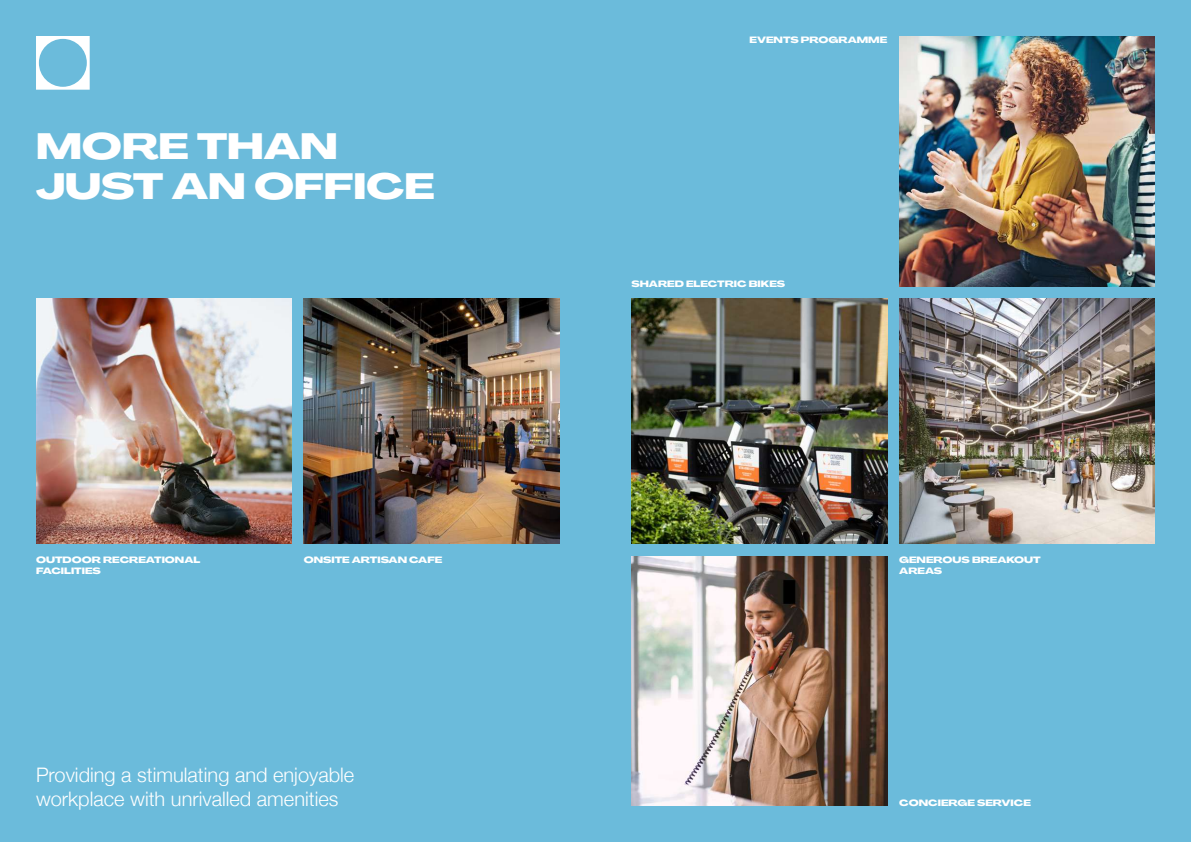
<style>
.page{position:relative;width:1191px;height:842px;background:#6bbbdb}
.page>*{position:absolute;margin:0;border:0;box-sizing:border-box;transform-origin:0 0}
.t1{font:800 36px/40px "Agrandir Grand";color:#fff}
.t2{font:300 20px/24px "Helvetica Neue";color:#fff}
.t3{font:800 9px/10.8px "Agrandir Grand";color:#fff}
</style>
<div class="page">
<svg style="left:36px;top:36px;width:54px;height:54px"></svg>
<img style="left:631px;top:299px;width:256px;height:244px">
<img style="left:899px;top:299px;width:256px;height:244px">
<img style="left:304px;top:299px;width:255px;height:244px">
<img style="left:36px;top:299px;width:256px;height:244px">
<img style="left:631px;top:556px;width:256px;height:250px">
<img style="left:899px;top:36px;width:256px;height:251px">
<h1 class="t1" style="left:36px;top:126px;width:400px">MORE THAN<br>JUST AN OFFICE</h1>
<p class="t3" style="left:36px;top:554px;width:166px">OUTDOOR RECREATIONAL<br>FACILITIES</p>
<p class="t3" style="left:304px;top:554px;width:140px">ONSITE ARTISAN CAFE</p>
<h2 class="t2" style="left:36px;top:761px;width:320px">Providing a stimulating and enjoyable workplace with unrivalled amenities</h2>
<p class="t3" style="left:749px;top:34px;width:139px">EVENTS PROGRAMME</p>
<p class="t3" style="left:631px;top:278px;width:155px">SHARED ELECTRIC BIKES</p>
<p class="t3" style="left:899px;top:554px;width:143px">GENEROUS BREAKOUT<br>AREAS</p>
<p class="t3" style="left:899px;top:797px;width:133px">CONCIERGE SERVICE</p>
</div>
